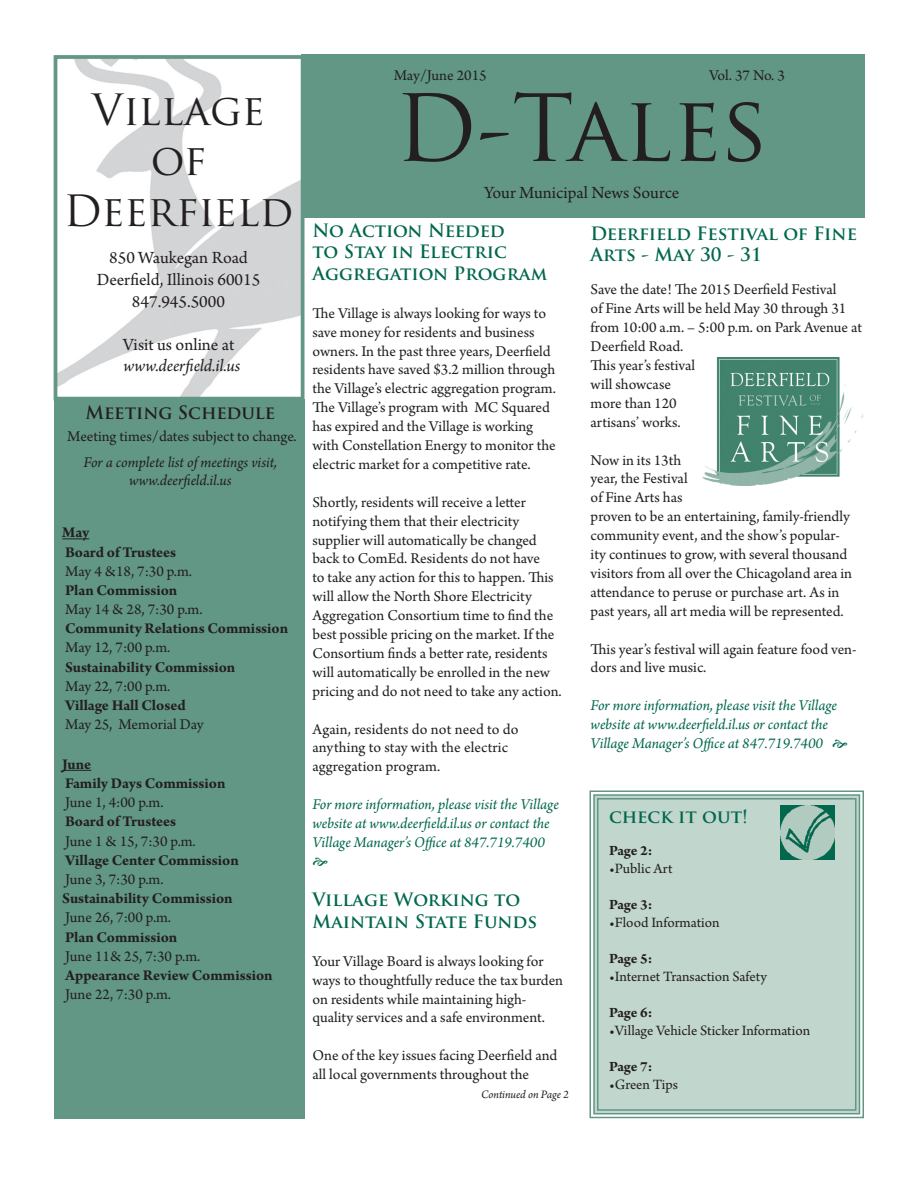
<style>
.page{position:relative;width:918px;height:1188px;background:#fff}
.page>*{position:absolute;margin:0;border:0;box-sizing:border-box;transform-origin:0 0}
.t1{font:90px "Trajan Pro";color:#231f20}
.t2{font:42px/50.4px "Trajan Pro";color:#231f20;text-align:center}
.t3{font:700 18px/21.6px "Trajan Pro";color:#01674d}
.t4{font:18px/21.6px "Arno Pro";color:#231f20;text-align:center}
.t5{font:italic 18px "Arno Pro";color:#231f20}
.t6{font:700 18px "Trajan Pro";color:#231f20}
.t7{font:15.75px/18.9px "Arno Pro";color:#231f20}
.t8{font:italic 15.75px/18.9px "Arno Pro";letter-spacing:-.005em;color:#01674d}
.t9{font:700 15.75px/19.2px "Arno Pro";letter-spacing:-.005em;color:#231f20}
.t10{font:italic 15.75px/18.9px "Arno Pro";color:#231f20;text-align:center}
.t11{font:15px "Arno Pro";color:#231f20}
.t12{font:700 15px "Arno Pro";letter-spacing:-.015em;color:#231f20}
.t13{font:italic 12px "Arno Pro";letter-spacing:-.005em;color:#231f20}
</style>
<div class="page">
<div style="left:302px;top:55px;width:563px;height:163px;background:#629785"></div>
<div style="left:54px;top:399px;width:250px;height:719px;background:#629785"></div>
<img style="left:59px;top:60px;width:240px;height:335px">
<div style="left:54px;top:55px;width:250px;height:345px;border:4px solid #629785"></div>
<svg style="left:62px;top:538px;width:27px;height:1px"></svg>
<svg style="left:62px;top:770px;width:29px;height:1px"></svg>
<div style="left:589px;top:790px;width:275px;height:329px;background:#c1d6cd"></div>
<div style="left:593px;top:794px;width:267px;height:320px;border:2px solid #629785"></div>
<div style="left:597px;top:798px;width:260px;height:313px;border:2px solid #629785"></div>
<img style="left:781px;top:805px;width:54px;height:54px">
<img style="left:702px;top:357px;width:161px;height:128px">
<h2 class="t2" style="left:63px;top:84px;width:232px">Village of<br>Deerfield</h2>
<p class="t4" style="left:97px;top:248px;width:165px">850 Waukegan Road<br>Deerfield, Illinois 60015<br>847.945.5000</p>
<p class="t4" style="left:123px;top:335px;width:113px">Visit us online at</p>
<p class="t5" style="left:124px;top:356px;width:118px">www.deerfield.il.us</p>
<p class="t6" style="left:86px;top:402px;width:191px">Meeting Schedule</p>
<p class="t7" style="left:67px;top:428px;width:231px">Meeting times/dates subject to change.</p>
<p class="t10" style="left:84px;top:453px;width:195px">For a complete list of meetings visit, www.deerfield.il.us</p>
<p class="t9" style="left:62px;top:524px;width:116px">May<br>Board of Trustees</p>
<p class="t7" style="left:65px;top:562px;width:128px">May 4 &amp;18, 7:30 p.m.</p>
<p class="t9" style="left:65px;top:581px;width:114px">Plan Commission</p>
<p class="t7" style="left:65px;top:601px;width:139px">May 14 &amp; 28, 7:30 p.m.</p>
<p class="t9" style="left:65px;top:620px;width:225px">Community Relations Commission</p>
<p class="t7" style="left:65px;top:639px;width:107px">May 12, 7:00 p.m.</p>
<p class="t9" style="left:65px;top:658px;width:172px">Sustainability Commission</p>
<p class="t7" style="left:65px;top:678px;width:107px">May 22, 7:00 p.m.</p>
<p class="t9" style="left:65px;top:697px;width:122px">Village Hall Closed</p>
<p class="t7" style="left:65px;top:716px;width:140px">May 25, Memorial Day</p>
<p class="t9" style="left:62px;top:755px;width:165px">June<br>Family Days Commission</p>
<p class="t7" style="left:65px;top:794px;width:100px">June 1, 4:00 p.m.</p>
<p class="t9" style="left:65px;top:813px;width:113px">Board of Trustees</p>
<p class="t7" style="left:65px;top:832px;width:132px">June 1 &amp; 15, 7:30 p.m.</p>
<p class="t9" style="left:65px;top:851px;width:175px">Village Center Commission</p>
<p class="t7" style="left:65px;top:871px;width:100px">June 3, 7:30 p.m.</p>
<p class="t9" style="left:62px;top:890px;width:172px">Sustainability Commission</p>
<p class="t7" style="left:65px;top:909px;width:107px">June 26, 7:00 p.m.</p>
<p class="t9" style="left:65px;top:928px;width:114px">Plan Commission</p>
<p class="t7" style="left:65px;top:947px;width:137px">June 11&amp; 25, 7:30 p.m.</p>
<p class="t9" style="left:65px;top:966px;width:209px">Appearance Review Commission</p>
<p class="t7" style="left:65px;top:986px;width:107px">June 22, 7:30 p.m.</p>
<p class="t7" style="left:394px;top:66px;width:95px">May/June 2015</p>
<p class="t7" style="left:709px;top:66px;width:77px">Vol. 37 No. 3</p>
<h1 class="t1" style="left:394px;top:71px;width:376px">D-Tales</h1>
<p class="t4" style="left:484px;top:182px;width:197px">Your Municipal News Source</p>
<p class="t3" style="left:312px;top:220px;width:236px">No Action Needed<br>to Stay in Electric<br>Aggregation Program</p>
<p class="t7" style="left:312px;top:304px;width:245px">The Village is always looking for ways to save money for residents and business owners. In the past three years, Deerfield residents have saved $3.2 million through the Village’s electric aggregation program.<br>The Village’s program with MC Squared has expired and the Village is working with Constellation Energy to monitor the electric market for a competitive rate.</p>
<p class="t7" style="left:312px;top:493px;width:251px">Shortly, residents will receive a letter notifying them that their electricity supplier will automatically be changed back to ComEd. Residents do not have<br>to take any action for this to happen. This will allow the North Shore Electricity Aggregation Consortium time to find the best possible pricing on the market. If the Consortium finds a better rate, residents will automatically be enrolled in the new pricing and do not need to take any action.</p>
<p class="t7" style="left:312px;top:720px;width:208px">Again, residents do not need to do anything to stay with the electric aggregation program.</p>
<p class="t8" style="left:312px;top:796px;width:248px">For more information, please visit the Village website at www.deerfield.il.us or contact the<br>Village Manager’s Office at 847.719.7400</p>
<p class="t3" style="left:312px;top:889px;width:226px">Village Working to<br>Maintain State Funds</p>
<p class="t7" style="left:312px;top:952px;width:252px">Your Village Board is always looking for ways to thoughtfully reduce the tax burden on residents while maintaining high&shy;quality services and a safe environment.</p>
<p class="t7" style="left:312px;top:1047px;width:247px">One of the key issues facing Deerfield and all local governments throughout the</p>
<p class="t13" style="left:481px;top:1088px;width:89px">Continued on Page 2</p>
<p class="t3" style="left:591px;top:222px;width:268px">Deerfield Festival of Fine<br>Arts - May 30 - 31</p>
<p class="t7" style="left:591px;top:281px;width:273px">Save the date! The 2015 Deerfield Festival<br>of Fine Arts will be held May 30 through 31 from 10:00 a.m. – 5:00 p.m. on Park Avenue at<br>Deerfield Road.<br>This year’s festival<br>will showcase<br>more than 120<br>artisans’ works.</p>
<p class="t7" style="left:591px;top:451px;width:263px">Now in its 13th<br>year, the Festival<br>of Fine Arts has<br>proven to be an entertaining, family-friendly community event, and the show’s popular&shy;ity continues to grow, with several thousand visitors from all over the Chicagoland area in attendance to peruse or purchase art. As in past years, all art media will be represented.</p>
<p class="t7" style="left:591px;top:640px;width:268px">This year’s festival will again feature food ven&shy;dors and live music.</p>
<p class="t8" style="left:591px;top:697px;width:248px">For more information, please visit the Village website at www.deerfield.il.us or contact the<br>Village Manager’s Office at 847.719.7400</p>
<p class="t3" style="left:609px;top:806px;width:140px">check it out!</p>
<p class="t12" style="left:609px;top:841px;width:45px">Page 2:</p>
<p class="t11" style="left:609px;top:860px;width:65px">•Public Art</p>
<p class="t12" style="left:609px;top:895px;width:45px">Page 3:</p>
<p class="t11" style="left:609px;top:914px;width:112px">•Flood Information</p>
<p class="t12" style="left:609px;top:949px;width:45px">Page 5:</p>
<p class="t11" style="left:609px;top:968px;width:159px">•Internet Transaction Safety</p>
<p class="t12" style="left:609px;top:1003px;width:45px">Page 6:</p>
<p class="t11" style="left:609px;top:1022px;width:203px">•Village Vehicle Sticker Information</p>
<p class="t12" style="left:609px;top:1057px;width:45px">Page 7:</p>
<p class="t11" style="left:609px;top:1076px;width:70px">•Green Tips</p>
</div>
